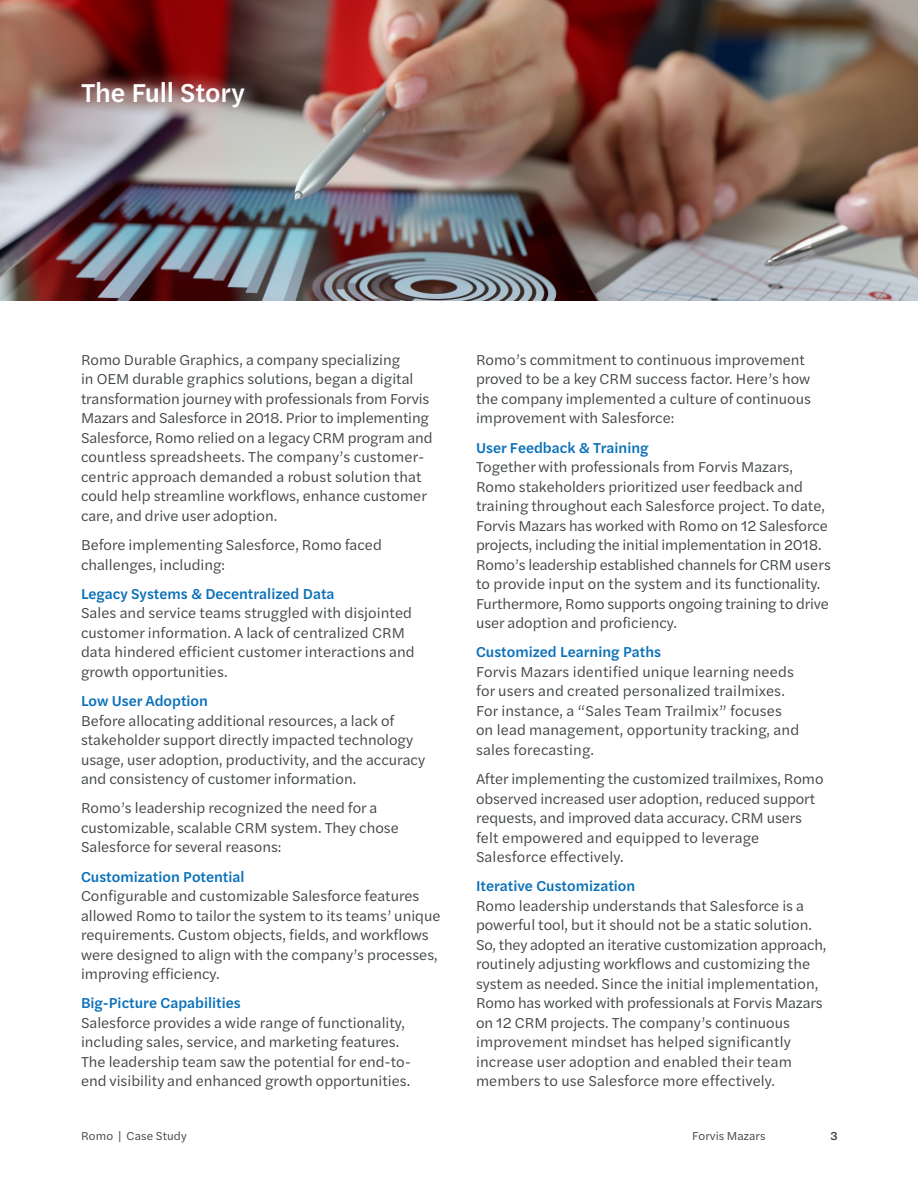
<style>
.page{position:relative;width:918px;height:1188px;background:#fff}
.page>*{position:absolute;margin:0;border:0;box-sizing:border-box;transform-origin:0 0}
.Chapter_subtitle{font:500 27px "Halyard Text";letter-spacing:-.005em;color:#fff}
.Body_text{font:15px/19.5px "Halyard Text";color:#3f4540}
.t1{font:12px "Halyard Text";letter-spacing:.005em;color:#3f4540}
.t2{font:500 12px "Halyard Text";color:#3f4540}
.s1{font-weight:500;color:#0970b9}
</style>
<div class="page">
<img style="left:0;top:0;width:918px;height:301px">
<div style="left:73px;top:67px;width:191px;height:54px;background:#fff;opacity:.83"></div>
<p class="Chapter_subtitle" style="left:81px;top:73px;width:165px">The Full Story</p>
<p class="Body_text" style="left:81px;top:349px;width:353px">Romo Durable Graphics, a company specializing<br>in OEM durable graphics solutions, began a digital transformation journey with professionals from Forvis Mazars and Salesforce in 2018. Prior to implementing Salesforce, Romo relied on a legacy CRM program and countless spreadsheets. The company’s customer&shy;centric approach demanded a robust solution that could help streamline workflows, enhance customer care, and drive user adoption.</p>
<p class="Body_text" style="left:81px;top:534px;width:302px">Before implementing Salesforce, Romo faced challenges, including:</p>
<p class="Body_text" style="left:81px;top:583px;width:335px"><span class="s1">Legacy Systems &amp; Decentralized Data<br></span>Sales and service teams struggled with disjointed customer information. A lack of centralized CRM data hindered efficient customer interactions and growth opportunities.</p>
<p class="Body_text" style="left:81px;top:690px;width:346px"><span class="s1">Low User Adoption<br></span>Before allocating additional resources, a lack of stakeholder support directly impacted technology usage, user adoption, productivity, and the accuracy and consistency of customer information.</p>
<p class="Body_text" style="left:81px;top:798px;width:319px">Romo’s leadership recognized the need for a customizable, scalable CRM system. They chose<br>Salesforce for several reasons:</p>
<p class="Body_text" style="left:81px;top:866px;width:361px"><span class="s1">Customization Potential<br></span>Configurable and customizable Salesforce features allowed Romo to tailor the system to its teams’ unique requirements. Custom objects, fields, and workflows were designed to align with the company’s processes, improving efficiency.</p>
<p class="Body_text" style="left:81px;top:993px;width:332px"><span class="s1">Big-Picture Capabilities<br></span>Salesforce provides a wide range of functionality, including sales, service, and marketing features.<br>The leadership team saw the potential for end-to&shy;end visibility and enhanced growth opportunities.</p>
<p class="Body_text" style="left:476px;top:349px;width:337px">Romo’s commitment to continuous improvement proved to be a key CRM success factor. Here’s how the company implemented a culture of continuous improvement with Salesforce:</p>
<p class="Body_text" style="left:476px;top:437px;width:357px"><span class="s1">User Feedback &amp; Training<br></span>Together with professionals from Forvis Mazars, Romo stakeholders prioritized user feedback and training throughout each Salesforce project. To date, Forvis Mazars has worked with Romo on 12 Salesforce projects, including the initial implementation in 2018.<br>Romo’s leadership established channels for CRM users to provide input on the system and its functionality.<br>Furthermore, Romo supports ongoing training to drive user adoption and proficiency.</p>
<p class="Body_text" style="left:476px;top:642px;width:325px"><span class="s1">Customized Learning Paths<br></span>Forvis Mazars identified unique learning needs for users and created personalized trailmixes.<br>For instance, a “Sales Team Trailmix” focuses on lead management, opportunity tracking, and sales forecasting.</p>
<p class="Body_text" style="left:476px;top:768px;width:349px">After implementing the customized trailmixes, Romo observed increased user adoption, reduced support requests, and improved data accuracy. CRM users felt empowered and equipped to leverage Salesforce effectively.</p>
<p class="Body_text" style="left:476px;top:876px;width:352px"><span class="s1">Iterative Customization<br></span>Romo leadership understands that Salesforce is a powerful tool, but it should not be a static solution.<br>So, they adopted an iterative customization approach, routinely adjusting workflows and customizing the system as needed. Since the initial implementation, Romo has worked with professionals at Forvis Mazars on 12 CRM projects. The company’s continuous improvement mindset has helped significantly increase user adoption and enabled their team members to use Salesforce more effectively.</p>
<p class="t1" style="left:81px;top:1127px;width:107px">Romo | Case Study</p>
<p class="t1" style="left:692px;top:1127px;width:75px">Forvis Mazars</p>
<p class="t2" style="left:831px;top:1127px;width:9px">3</p>
</div>
